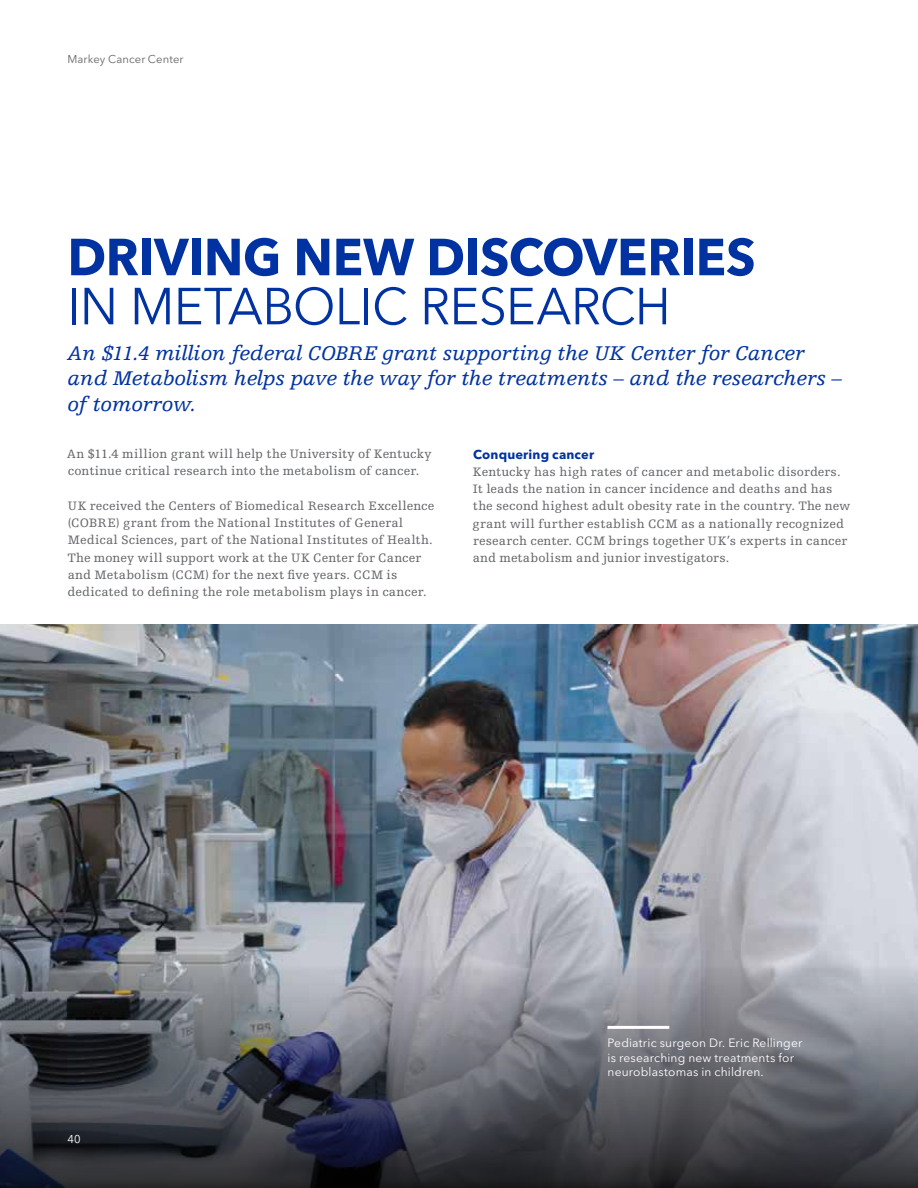
<style>
.page{position:relative;width:918px;height:1188px;background:#fff}
.page>*{position:absolute;margin:0;border:0;box-sizing:border-box;transform-origin:0 0}
.t1{font:700 51.6px "Avenir Next LT Pro";letter-spacing:-.01em;color:#0033a1}
.t2{font:51.6px "Avenir Next LT Pro";letter-spacing:-.01em;color:#0033a1}
.t3{font:italic 21px/25.5px "Egyptienne FLT Std";letter-spacing:-.005em;color:#0033a1}
.t4{font:12.9px/17.2px "Egyptienne FLT Std";letter-spacing:.01em;color:#636569}
.t5{font:700 12.9px "Avenir Next LT Pro";letter-spacing:.015em;color:#0033a1}
.t6{font:12px/14.4px "Avenir Next LT Pro";letter-spacing:.015em;color:#fff}
.t7{font:11.25px "Avenir Next LT Pro";letter-spacing:.005em;color:#636569}
.t8{font:11.25px "Avenir Next LT Pro";color:#fff}
</style>
<div class="page">
<img style="left:0;top:624px;width:918px;height:339px">
<svg style="left:0;top:963px;width:918px;height:225px;background:#5b5d65"></svg>
<hr style="left:608px;top:1026px;width:61px;height:3px;background:#fff">
<p class="t7" style="left:68px;top:52px;width:118px">Markey Cancer Center</p>
<h1 class="t1" style="left:68px;top:226px;width:690px">DRIVING NEW DISCOVERIES</h1>
<h1 class="t2" style="left:68px;top:276px;width:605px">IN METABOLIC RESEARCH</h1>
<h2 class="t3" style="left:68px;top:340px;width:776px">An $11.4 million federal COBRE grant supporting the UK Center for Cancer and Metabolism helps pave the way for the treatments – and the researchers – of tomorrow.</h2>
<p class="t4" style="left:67px;top:446px;width:366px">An $11.4 million grant will help the University of Kentucky continue critical research into the metabolism of cancer.</p>
<p class="t4" style="left:68px;top:497px;width:368px">UK received the Centers of Biomedical Research Excellence (COBRE) grant from the National Institutes of General Medical Sciences, part of the National Institutes of Health.<br>The money will support work at the UK Center for Cancer and Metabolism (CCM) for the next five years. CCM is dedicated to defining the role metabolism plays in cancer.</p>
<p class="t5" style="left:473px;top:446px;width:122px">Conquering cancer</p>
<p class="t4" style="left:473px;top:463px;width:379px">Kentucky has high rates of cancer and metabolic disorders.<br>It leads the nation in cancer incidence and deaths and has the second highest adult obesity rate in the country. The new grant will further establish CCM as a nationally recognized research center. CCM brings together UK’s experts in cancer and metabolism and junior investigators.</p>
<p class="t8" style="left:68px;top:1132px;width:15px">40</p>
<p class="t6" style="left:608px;top:1036px;width:196px">Pediatric surgeon Dr. Eric Rellinger is researching new treatments for neuroblastomas in children.</p>
</div>
